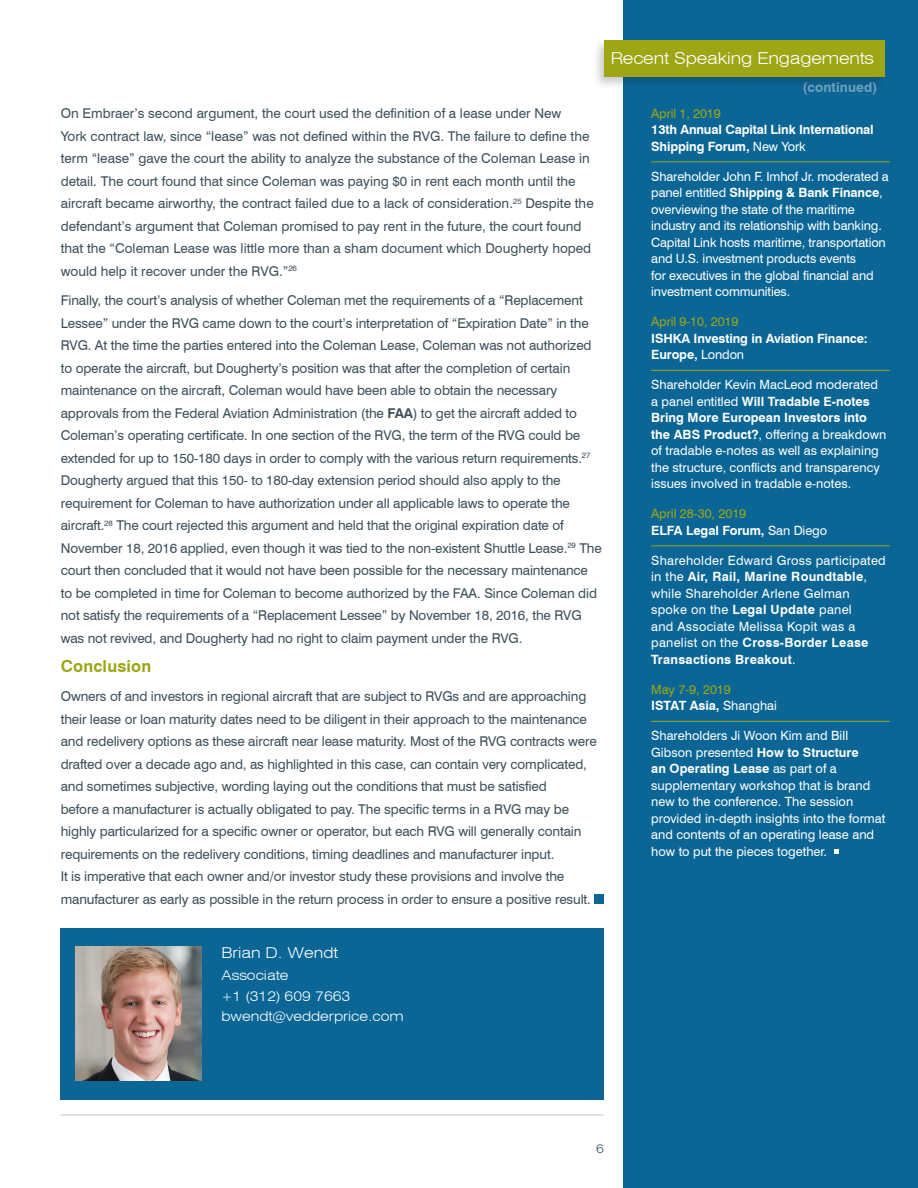
<style>
.page{position:relative;width:918px;height:1188px;background:#fff}
.page>*{position:absolute;margin:0;border:0;box-sizing:border-box;transform-origin:0 0}
.t1{font:300 expanded 16.5px "Swiss 721 BT";letter-spacing:-.01em;color:#fff}
.t2{font:700 16.5px "Swiss 721 BT";letter-spacing:.01em;color:#9ea615}
.t3{font:300 expanded 15px "Swiss 721 BT";color:#fff}
.t4{font:13.5px/22.5px "Swiss 721 BT";letter-spacing:-.01em;color:#3d4f59}
.t5{font:300 expanded 13.5px/20.9px "Swiss 721 BT";color:#fff}
.t6{font:700 13.5px "Swiss 721 BT";letter-spacing:.01em;color:#6d9ebd}
.t7{font:12.75px/16.5px "Swiss 721 BT";color:#fff}
.t8{font:12.75px/16.5px "Swiss 721 BT";letter-spacing:.02em;color:#fff}
.t9{font:700 12.75px/16.5px "Swiss 721 BT";letter-spacing:-.01em;color:#fff}
.t10{font:12.75px/16.5px "Swiss 721 BT";letter-spacing:-.01em;color:#9ea615}
.t11{font:300 expanded 12px "Swiss 721 BT";color:#3d4f59}
.s1{font-weight:700}
.s2{font-weight:400}
.s3{font-weight:700;color:#fff}
.s4{color:#fff}
</style>
<div class="page">
<div style="left:623px;top:0;width:295px;height:1188px;background:#0b6696"></div>
<hr style="left:61px;top:1115px;width:543px;height:1px;background:#c7c8ca">
<div style="left:595px;top:894px;width:9px;height:10px;background:#0b6696"></div>
<div style="left:61px;top:928px;width:543px;height:172px;background:#0b6696"></div>
<img style="left:76px;top:947px;width:125px;height:133px">
<div style="left:592px;top:38px;width:297px;height:53px;background:#231f20;opacity:.24"></div>
<div style="left:604px;top:40px;width:281px;height:37px;background:#9ea615"></div>
<hr style="left:651px;top:161px;width:239px;height:1px;background:#9ea615">
<hr style="left:651px;top:370px;width:239px;height:1px;background:#9ea615">
<hr style="left:651px;top:545px;width:239px;height:1px;background:#9ea615">
<hr style="left:651px;top:721px;width:239px;height:1px;background:#9ea615">
<svg style="left:834px;top:850px;width:5px;height:4px"></svg>
<p class="t4" style="left:61px;top:102px;width:534px">On Embraer’s second argument, the court used the definition of a lease under New<br>York contract law, since “lease” was not defined within the RVG. The failure to define the term “lease” gave the court the ability to analyze the substance of the Coleman Lease in detail. The court found that since Coleman was paying $0 in rent each month until the aircraft became airworthy, the contract failed due to a lack of consideration.<sup>25</sup> Despite the defendant’s argument that Coleman promised to pay rent in the future, the court found that the “Coleman Lease was little more than a sham document which Dougherty hoped would help it recover under the RVG.”<sup>26</sup></p>
<p class="t4" style="left:61px;top:289px;width:543px">Finally, the court’s analysis of whether Coleman met the requirements of a “Replacement Lessee” under the RVG came down to the court’s interpretation of “Expiration Date” in the RVG. At the time the parties entered into the Coleman Lease, Coleman was not authorized to operate the aircraft, but Dougherty’s position was that after the completion of certain maintenance on the aircraft, Coleman would have been able to obtain the necessary approvals from the Federal Aviation Administration (the <span class="s1">FAA</span>) to get the aircraft added to Coleman’s operating certificate. In one section of the RVG, the term of the RVG could be extended for up to 150-180 days in order to comply with the various return requirements.<sup>27<br></sup>Dougherty argued that this 150- to 180-day extension period should also apply to the requirement for Coleman to have authorization under all applicable laws to operate the aircraft.<sup>28</sup> The court rejected this argument and held that the original expiration date of November 18, 2016 applied, even though it was tied to the non-existent Shuttle Lease.<sup>29</sup> The court then concluded that it would not have been possible for the necessary maintenance to be completed in time for Coleman to become authorized by the FAA. Since Coleman did not satisfy the requirements of a “Replacement Lessee” by November 18, 2016, the RVG was not revived, and Dougherty had no right to claim payment under the RVG.</p>
<p class="t2" style="left:61px;top:656px;width:92px">Conclusion</p>
<p class="t4" style="left:61px;top:685px;width:538px">Owners of and investors in regional aircraft that are subject to RVGs and are approaching their lease or loan maturity dates need to be diligent in their approach to the maintenance and redelivery options as these aircraft near lease maturity. Most of the RVG contracts were drafted over a decade ago and, as highlighted in this case, can contain very complicated, and sometimes subjective, wording laying out the conditions that must be satisfied<br>before a manufacturer is actually obligated to pay. The specific terms in a RVG may be highly particularized for a specific owner or operator, but each RVG will generally contain requirements on the redelivery conditions, timing deadlines and manufacturer input.<br>It is imperative that each owner and/or investor study these provisions and involve the manufacturer as early as possible in the return process in order to ensure a positive result.</p>
<p class="t1" style="left:611px;top:48px;width:265px">Recent Speaking Engagements</p>
<p class="t6" style="left:802px;top:79px;width:77px">(continued)</p>
<p class="t10" style="left:651px;top:105px;width:71px">April 1, 2019</p>
<p class="t9" style="left:651px;top:121px;width:224px">13th Annual Capital Link International<br>Shipping Forum, <span class="s2">New York</span></p>
<p class="t7" style="left:651px;top:168px;width:239px">Shareholder John F. Imhof Jr. moderated a panel entitled <span class="s1">Shipping &amp; Bank Finance</span>, overviewing the state of the maritime industry and its relationship with banking.<br>Capital Link hosts maritime, transportation and U.S. investment products events<br>for executives in the global financial and investment communities.</p>
<p class="t10" style="left:651px;top:313px;width:89px">April 9-10, 2019</p>
<p class="t9" style="left:651px;top:330px;width:218px">ISHKA Investing in Aviation Finance:<br>Europe, <span class="s2">London</span></p>
<p class="t7" style="left:651px;top:376px;width:237px">Shareholder Kevin MacLeod moderated a panel entitled <span class="s1">Will Tradable E-notes Bring More European Investors into the ABS Product?</span>, offering a breakdown of tradable e-notes as well as explaining the structure, conflicts and transparency issues involved in tradable e-notes.</p>
<p class="t10" style="left:651px;top:505px;width:178px">April 28-30, 2019<br><span class="s3">ELFA Legal Forum,</span> <span class="s4">San Diego</span></p>
<p class="t8" style="left:651px;top:552px;width:236px">Shareholder Edward Gross participated in the <span class="s1">Air, Rail, Marine Roundtable</span>, while Shareholder Arlene Gelman spoke on the <span class="s1">Legal Update</span> panel<br>and Associate Melissa Kopit was a panelist on the <span class="s1">Cross-Border Lease Transactions Breakout</span>.</p>
<p class="t10" style="left:651px;top:681px;width:127px">May 7-9, 2019<br><span class="s3">ISTAT Asia,</span> <span class="s4">Shanghai</span></p>
<p class="t7" style="left:651px;top:727px;width:236px">Shareholders Ji Woon Kim and Bill Gibson presented <span class="s1">How to Structure<br>an Operating Lease</span> as part of a supplementary workshop that is brand new to the conference. The session provided in-depth insights into the format and contents of an operating lease and how to put the pieces together.</p>
<p class="t3" style="left:221px;top:944px;width:118px">Brian D. Wendt</p>
<p class="t5" style="left:221px;top:965px;width:184px">Associate<br>+1 (312) 609 7663 bwendt@vedderprice.com</p>
<p class="t11" style="left:596px;top:1142px;width:9px">6</p>
</div>
